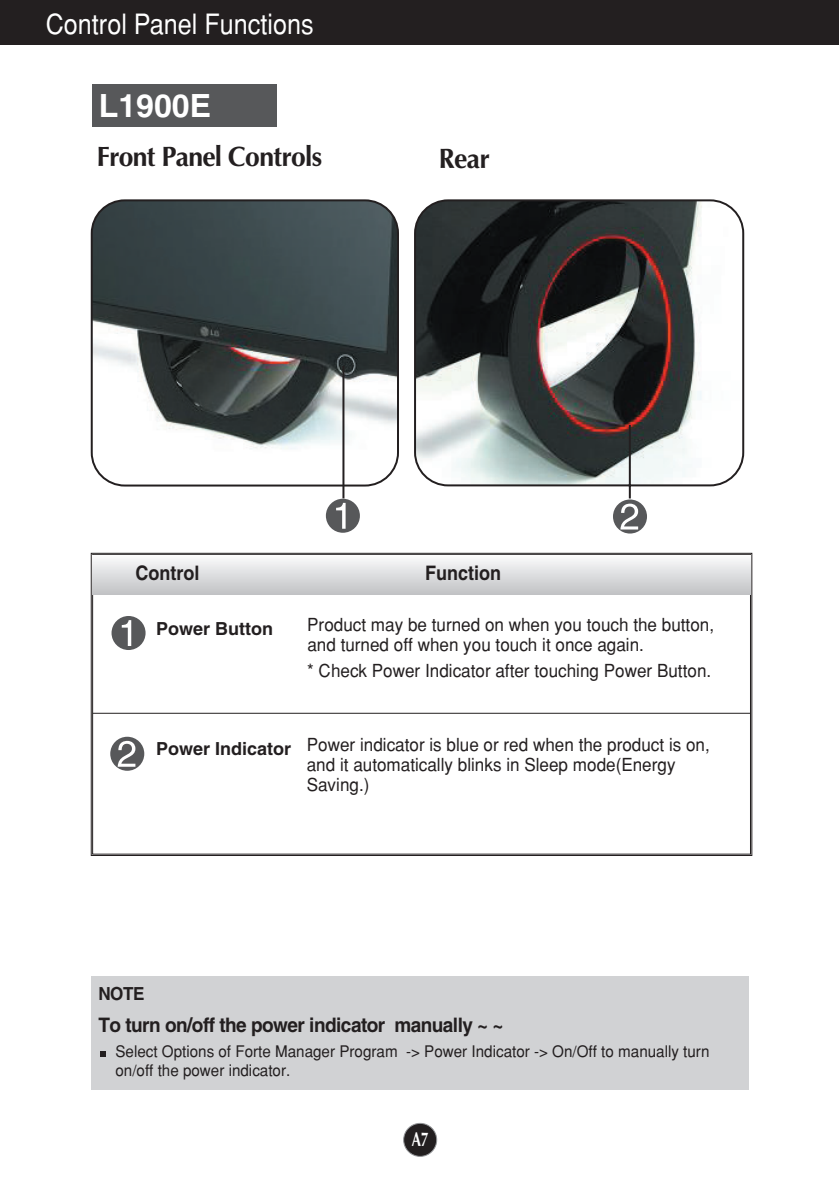
<style>
.page{position:relative;width:839px;height:1189px;background:#fff}
.page>*{position:absolute;margin:0;border:0;box-sizing:border-box;transform-origin:0 0}
.t1{font:700 32px "Helvetica";color:#fff}
.t2{font:700 28px "Optima";letter-spacing:-.03em;color:#231f20;scale:.95 1}
.t3{font:28px "Helvetica";color:#fff;scale:.9 1}
.t4{font:700 20px "Helvetica";letter-spacing:-.025em;color:#231f20;scale:.95 1}
.t5{font:700 20px "Helvetica";color:#231f20;scale:.9 1}
.t6{font:700 20px "Optima";color:#fff;scale:.7 1}
.t7{font:18px/20px "Helvetica";color:#231f20;scale:.95 1}
.t8{font:700 18px "Helvetica";color:#231f20}
.t9{font:700 18px "Helvetica";color:#231f20;scale:.95 1}
.t10{font:16px/19px "Helvetica";color:#231f20;scale:.95 1}
.s1{font-weight:700}
</style>
<div class="page">
<div style="left:403px;top:1123px;width:33px;height:33px;background:#231f20;border-radius:50%"></div>
<div style="left:403px;top:1123px;width:34px;height:34px;border:1px solid #939598;border-radius:50%"></div>
<div style="left:0;top:0;width:839px;height:45px;background:#231f20"></div>
<div style="left:92px;top:85px;width:185px;height:42px;background:#57585a"></div>
<img style="left:92px;top:200px;width:306px;height:285px;border-radius:33px">
<div style="left:91px;top:199px;width:308px;height:287px;border:2px solid #231f20;border-radius:33px"></div>
<svg style="left:341px;top:199px;width:404px;height:301px"></svg>
<div style="left:92px;top:555px;width:658px;height:40px;background:linear-gradient(to bottom,#fbfbfc,#c1c3c5)"></div>
<div style="left:111px;top:616px;width:35px;height:34px;background:#57585a;border-radius:50%"></div>
<svg style="left:122px;top:620px;width:9px;height:26px"></svg>
<div style="left:110px;top:737px;width:34px;height:34px;background:#57585a;border-radius:50%"></div>
<svg style="left:118px;top:741px;width:17px;height:26px"></svg>
<hr style="left:93px;top:713px;width:657px;height:1px;background:#231f20">
<div style="left:326px;top:499px;width:34px;height:34px;background:#57585a;border-radius:50%"></div>
<svg style="left:336px;top:503px;width:9px;height:26px"></svg>
<div style="left:613px;top:499px;width:34px;height:34px;background:#57585a;border-radius:50%"></div>
<svg style="left:620px;top:503px;width:18px;height:26px"></svg>
<div style="left:91px;top:976px;width:657px;height:114px;background:#d1d2d4"></div>
<svg style="left:100px;top:1051px;width:6px;height:5px"></svg>
<h2 class="t3" style="left:46px;top:13px;width:299px">Control Panel Functions</h2>
<h1 class="t1" style="left:99px;top:94px;width:114px">L1900E</h1>
<h2 class="t2" style="left:97px;top:145px;width:239px">Front Panel Controls</h2>
<h2 class="t2" style="left:439px;top:147px;width:55px">Rear</h2>
<p class="t5" style="left:136px;top:566px;width:73px">Control</p>
<p class="t5" style="left:425px;top:566px;width:86px">Function</p>
<p class="t8" style="left:156px;top:622px;width:118px">Power Button</p>
<p class="t7" style="left:307px;top:616px;width:430px">Product may be turned on when you touch the button, and turned off when you touch it once again.</p>
<p class="t7" style="left:307px;top:662px;width:427px">* Check Power Indicator after touching Power Button.</p>
<p class="t7" style="left:307px;top:736px;width:426px;text-indent:-151px"><span class="s1">Power Indicator</span> Power indicator is blue or red when the product is on, and it automatically blinks in Sleep mode(Energy<br>Saving.)</p>
<p class="t9" style="left:98px;top:987px;width:50px">NOTE</p>
<p class="t4" style="left:98px;top:1017px;width:428px">To turn on/off the power indicator manually ~ ~</p>
<p class="t10" style="left:115px;top:1043px;width:627px">Select Options of Forte Manager Program -&gt; Power Indicator -&gt; On/Off to manually turn on/off the power indicator.</p>
<p class="t6" style="left:412px;top:1131px;width:25px">A7</p>
</div>
